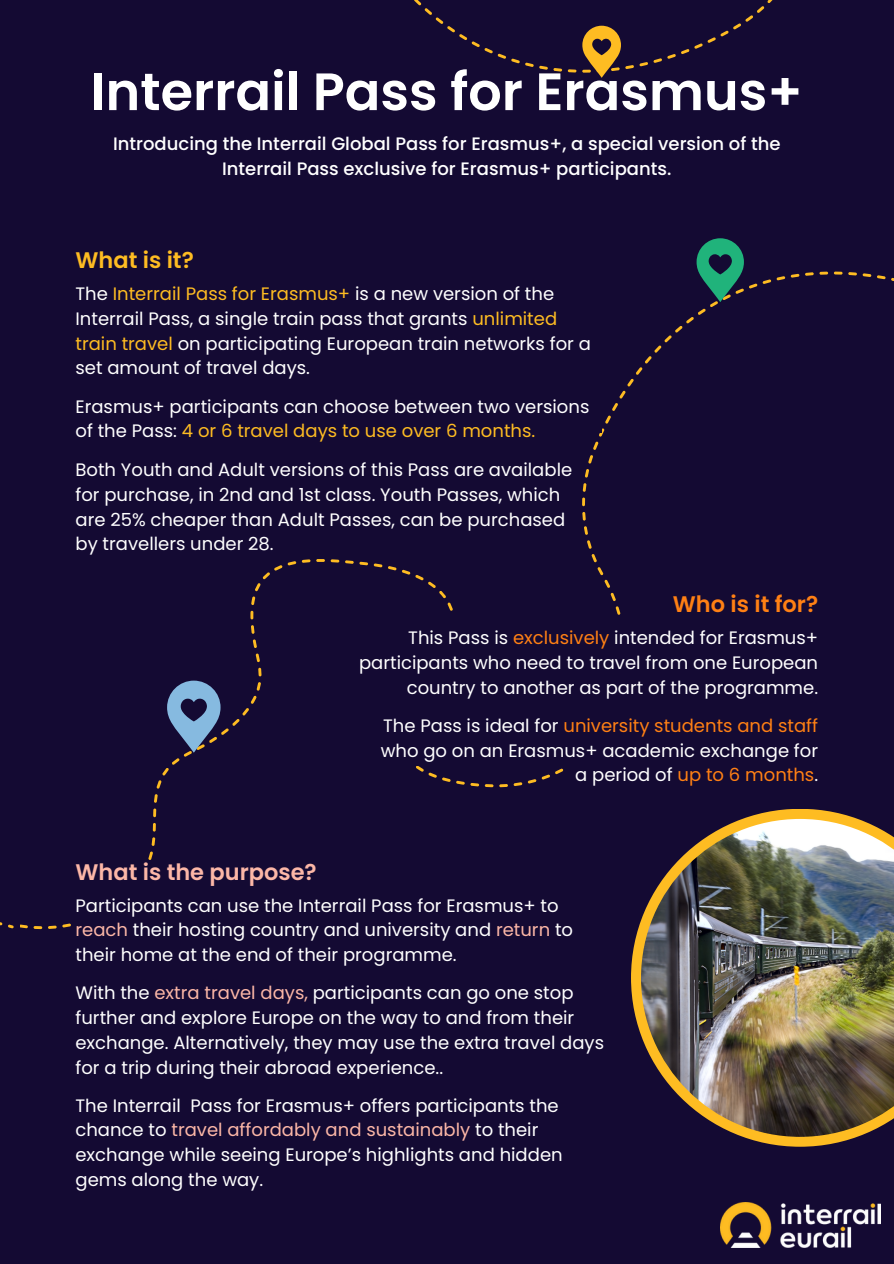
<style>
.page{position:relative;width:894px;height:1264px;background:#fff}
.page>*{position:absolute;margin:0;border:0;box-sizing:border-box;transform-origin:0 0}
.t1{font:600 52.5px "Poppins";color:#fff}
.t2{font:600 22.5px "Poppins";color:#fcb7a7}
.t3{font:600 22.5px "Poppins";color:#ff8014}
.t4{font:600 22.5px "Poppins";color:#febc22}
.t5{font:18px/24.8px "Poppins";color:#fff}
.t6{font:500 18px/24.8px "Poppins";color:#fff;text-align:center}
.t7{font:18px "Poppins";color:#ff8014}
.s1{color:#febc22}
.s2{color:#ff8014}
.s3{color:#fff}
.s4{color:#fcb7a7}
</style>
<div class="page">
<div style="left:0;top:0;width:893px;height:1263px;background:#140a33"></div>
<img style="left:720px;top:1202px;width:159px;height:45px">
<svg style="left:414px;top:0;width:479px;height:507px"></svg>
<svg style="left:582px;top:26px;width:38px;height:52px"></svg>
<svg style="left:696px;top:238px;width:47px;height:64px"></svg>
<svg style="left:167px;top:680px;width:53px;height:72px"></svg>
<div style="left:577px;top:421px;width:24px;height:11px;background:#140a33"></div>
<div style="left:557px;top:477px;width:19px;height:13px;background:#140a33"></div>
<svg style="left:631px;top:809px;width:228px;height:337px"></svg>
<img style="left:640px;top:819px;width:253px;height:317px">
<svg style="left:0;top:922px;width:14px;height:7px"></svg>
<p class="t1" style="left:91px;top:55px;width:713px">Interrail Pass for Erasmus+</p>
<p class="t6" style="left:113px;top:132px;width:668px">Introducing the Interrail Global Pass for Erasmus+, a special version of the<br>Interrail Pass exclusive for Erasmus+ participants.</p>
<h2 class="t4" style="left:75px;top:244px;width:120px">What is it?</h2>
<h2 class="t5" style="left:75px;top:281px;width:516px">The <span class="s1">Interrail Pass for Erasmus+</span> is a new version of the Interrail Pass, a single train pass that grants <span class="s1">unlimited train travel</span> on participating European train networks for a set amount of travel days.</h2>
<p class="t5" style="left:75px;top:394px;width:515px">Erasmus+ participants can choose between two versions of the Pass: <span class="s1">4 or 6 travel days to use over 6 months.</span></p>
<p class="t5" style="left:75px;top:457px;width:498px">Both Youth and Adult versions of this Pass are available for purchase, in 2nd and 1st class. Youth Passes, which are 25% cheaper than Adult Passes, can be purchased by travellers under 28.</p>
<p class="t3" style="left:672px;top:588px;width:147px">Who is it for?</p>
<h3 class="t2" style="left:75px;top:856px;width:243px">What is the purpose?</h3>
<p class="t5" style="left:359px;top:625px;width:460px;text-align:right">This Pass is <span class="s2">exclusively</span> intended for Erasmus+ participants who need to travel from one European country to another as part of the programme.</p>
<p class="t5" style="left:380px;top:713px;width:439px">The Pass is ideal for <span class="s2">university students and staff </span>who go on an Erasmus+ academic exchange for</p>
<p class="t7" style="left:575px;top:762px;width:244px"><span class="s3">a period of</span> up to 6 months<span class="s3">.</span></p>
<p class="t5" style="left:75px;top:893px;width:499px">Participants can use the Interrail Pass for Erasmus+ to <span class="s4">reach</span> their hosting country and university and <span class="s4">return</span> to their home at the end of their programme.</p>
<p class="t5" style="left:75px;top:980px;width:530px">With the <span class="s4">extra travel days,</span> participants can go one stop further and explore Europe on the way to and from their exchange. Alternatively, they may use the extra travel days for a trip during their abroad experience..</p>
<h2 class="t5" style="left:75px;top:1092px;width:488px">The Interrail Pass for Erasmus+ offers participants the chance to <span class="s4">travel affordably and sustainably</span> to their exchange while seeing Europe’s highlights and hidden gems along the way.</h2>
</div>
